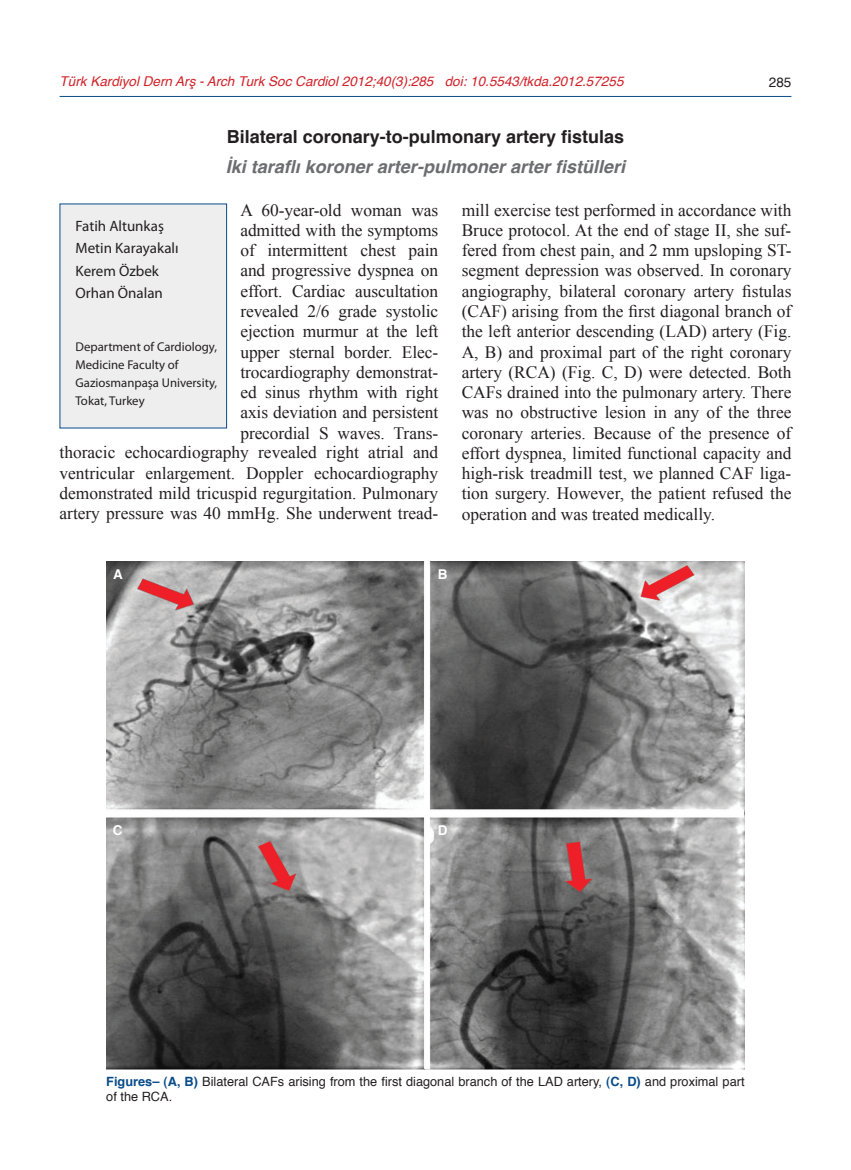
<style>
.page{position:relative;width:851px;height:1170px;background:#fff}
.page>*{position:absolute;margin:0;border:0;box-sizing:border-box;transform-origin:0 0}
.t1{font:italic 700 18px "Helvetica";color:#6c6d70}
.t2{font:700 18px "Helvetica";color:#231f20}
.t3{font:17.4px/20.2px "Times New Roman";color:#231f20;text-align:justify}
.t4{font:15px/22.2px "Myriad Pro";color:#231f20}
.t5{font:italic 13.5px "Helvetica";color:#d1232a}
.t6{font:700 13.5px "Helvetica";color:#fff}
.t7{font:13.5px "Helvetica";color:#231f20}
.t8{font:12.75px/15.3px "Helvetica";color:#231f20}
.t9{font:12.75px/18px "Myriad Pro";color:#231f20}
.s1{font-weight:700;color:#094c89}
</style>
<div class="page">
<div style="left:60px;top:203px;width:167px;height:225px;background:#eeeeef"></div>
<hr style="left:60px;top:96px;width:731px;height:1px;background:#094c89">
<img style="left:106px;top:561px;width:638px;height:508px">
<p class="t5" style="left:60px;top:71px;width:565px">Türk Kardiyol Dern Arş - Arch Turk Soc Cardiol 2012;40(3):285 doi: 10.5543/tkda.2012.57255</p>
<p class="t2" style="left:227px;top:122px;width:399px">Bilateral coronary-to-pulmonary artery fistulas</p>
<p class="t1" style="left:226px;top:152px;width:401px">İki taraflı koroner arter-pulmoner arter fistülleri</p>
<p class="t7" style="left:768px;top:72px;width:24px">285</p>
<p class="t4" style="left:76px;top:215px;width:105px">Fatih Altunkaş<br>Metin Karayakalı<br>Kerem Özbek<br>Orhan Önalan</p>
<p class="t9" style="left:76px;top:337px;width:143px">Department of Cardiology,<br>Medicine Faculty of<br>Gaziosmanpaşa University,<br>Tokat, Turkey</p>
<p class="t3" style="left:240px;top:199px;width:199px">A 60-year-old woman was admitted with the symptoms of intermittent chest pain and progressive dyspnea on effort. Cardiac auscultation revealed 2/6 grade systolic ejection murmur at the left upper sternal border. Elec&shy;trocardiography demonstrat&shy;ed sinus rhythm with right axis deviation and persistent precordial S waves. Trans-</p>
<p class="t3" style="left:60px;top:442px;width:380px">thoracic echocardiography revealed right atrial and ventricular enlargement. Doppler echocardiography demonstrated mild tricuspid regurgitation. Pulmonary artery pressure was 40 mmHg. She underwent tread-</p>
<p class="t3" style="left:461px;top:199px;width:331px">mill exercise test performed in accordance with Bruce protocol. At the end of stage II, she suf&shy;fered from chest pain, and 2 mm upsloping ST&shy;segment depression was observed. In coronary angiography, bilateral coronary artery fistulas (CAF) arising from the first diagonal branch of the left anterior descending (LAD) artery (Fig.<br>A, B) and proximal part of the right coronary artery (RCA) (Fig. C, D) were detected. Both CAFs drained into the pulmonary artery. There was no obstructive lesion in any of the three coronary arteries. Because of the presence of effort dyspnea, limited functional capacity and high-risk treadmill test, we planned CAF liga&shy;tion surgery. However, the patient refused the operation and was treated medically.</p>
<p class="t6" style="left:113px;top:563px;width:11px">A</p>
<p class="t6" style="left:438px;top:563px;width:11px">B</p>
<p class="t6" style="left:113px;top:819px;width:11px">C</p>
<p class="t6" style="left:438px;top:819px;width:11px">D</p>
<p class="t8" style="left:106px;top:1073px;width:639px"><span class="s1">Figures– (A, B)</span> Bilateral CAFs arising from the first diagonal branch of the LAD artery, <span class="s1">(C, D)</span> and proximal part of the RCA.</p>
</div>
